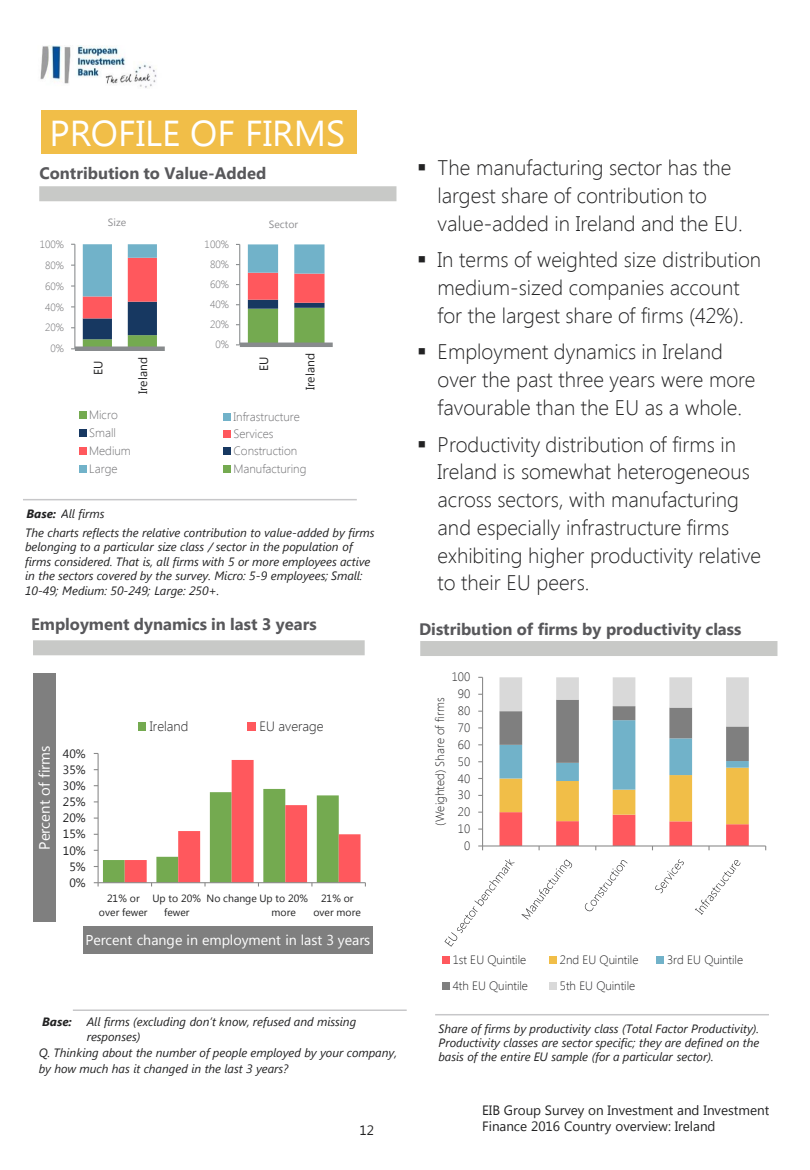
<style>
.page{position:relative;width:810px;height:1170px;background:#fff}
.page>*{position:absolute;margin:0;border:0;box-sizing:border-box;transform-origin:0 0}
.t1{font:36px "Segoe UI";color:#fff}
.t2{font:300 21.15px "Segoe UI";color:#222223}
.t3{font:300 21px/27.8px "Segoe UI";color:#222223}
.t4{font:700 16.5px "Segoe UI";color:#58585b}
.t5{font:15px "Segoe UI";color:#fff}
.t6{font:14.25px "Segoe UI";color:#fff}
.t7{font:13.5px/15.3px "Segoe UI";color:#222223}
.t8{font:300 13.5px "Segoe UI";color:#222223}
.t9{font:12.15px "Segoe UI";color:#222223}
.t10{font:italic 12px/14.4px "Segoe UI";letter-spacing:-.005em;color:#222223}
.t11{font:300 12px "Segoe UI";color:#222223}
.t12{font:300 12px "Segoe UI";color:#6e6e71}
.t13{font:12px "Segoe UI";color:#222223}
.t14{font:italic 700 12px "Segoe UI";color:#222223}
.t15{font:10.5px "Segoe UI";color:#222223}
.t16{font:300 10.5px "Segoe UI";color:#6e6e71}
.t17{font:10.5px "Segoe UI";color:#8f8f92}
.s1{font-weight:700}
</style>
<div class="page">
<img style="left:40px;top:46px;width:117px;height:42px">
<div style="left:41px;top:111px;width:316px;height:43px;background:#f1be48"></div>
<div style="left:33px;top:640px;width:332px;height:15px;background:#c8c9c7"></div>
<div style="left:34px;top:673px;width:22px;height:248px;background:#7f7f7f"></div>
<div style="left:83px;top:927px;width:290px;height:27px;background:#7f7f7f"></div>
<hr style="left:73px;top:1010px;width:334px;height:1px;background:#c7c7c9">
<div style="left:420px;top:641px;width:357px;height:15px;background:#c8c9c7"></div>
<hr style="left:435px;top:1014px;width:334px;height:1px;background:#c7c7c9">
<div style="left:39px;top:186px;width:357px;height:15px;background:#c8c9c7"></div>
<hr style="left:23px;top:499px;width:334px;height:1px;background:#c7c7c9">
<svg style="left:83px;top:244px;width:74px;height:102px"></svg>
<hr style="left:74px;top:244px;width:1px;height:105px;background:#888b8d">
<div style="left:75px;top:346px;width:90px;height:5px;background:#888b8d"></div>
<div style="left:79px;top:412px;width:7px;height:7px;background:#74aa50"></div>
<div style="left:79px;top:430px;width:7px;height:7px;background:#173861"></div>
<div style="left:79px;top:447px;width:7px;height:8px;background:#ff585d"></div>
<div style="left:79px;top:465px;width:7px;height:7px;background:#71b2c9"></div>
<svg style="left:248px;top:244px;width:77px;height:99px"></svg>
<hr style="left:239px;top:244px;width:1px;height:101px;background:#888b8d">
<hr style="left:240px;top:343px;width:93px;height:4px;background:#888b8d">
<div style="left:223px;top:413px;width:7px;height:7px;background:#71b2c9"></div>
<div style="left:223px;top:431px;width:7px;height:7px;background:#ff585d"></div>
<div style="left:223px;top:448px;width:7px;height:7px;background:#173861"></div>
<div style="left:223px;top:465px;width:7px;height:7px;background:#74aa50"></div>
<hr style="left:98px;top:753px;width:1px;height:130px;background:#898989">
<svg style="left:94px;top:760px;width:272px;height:126px"></svg>
<div style="left:138px;top:722px;width:8px;height:8px;background:#74aa50"></div>
<div style="left:248px;top:722px;width:8px;height:8px;background:#ff585d"></div>
<hr style="left:482px;top:677px;width:1px;height:169px;background:#898989">
<hr style="left:483px;top:845px;width:283px;height:2px;background:#898989">
<svg style="left:478px;top:845px;width:5px;height:5px"></svg>
<svg style="left:500px;top:677px;width:249px;height:173px"></svg>
<svg style="left:444px;top:859px;width:71px;height:88px"></svg>
<svg style="left:521px;top:859px;width:51px;height:61px"></svg>
<svg style="left:585px;top:860px;width:43px;height:51px"></svg>
<svg style="left:655px;top:859px;width:29px;height:34px"></svg>
<svg style="left:695px;top:860px;width:45px;height:55px"></svg>
<div style="left:442px;top:956px;width:8px;height:8px;background:#ff585d"></div>
<div style="left:550px;top:956px;width:7px;height:8px;background:#f1be48"></div>
<div style="left:657px;top:956px;width:7px;height:8px;background:#71b2c9"></div>
<div style="left:442px;top:982px;width:8px;height:7px;background:#7f7f7f"></div>
<div style="left:550px;top:982px;width:7px;height:7px;background:#d9d9d9"></div>
<p class="t1" style="left:50px;top:107px;width:297px">PROFILE OF FIRMS</p>
<p class="t4" style="left:40px;top:161px;width:228px">Contribution to Value-Added</p>
<p class="t17" style="left:108px;top:214px;width:20px">Size</p>
<p class="t17" style="left:269px;top:216px;width:31px">Sector</p>
<p class="t16" style="left:40px;top:236px;width:26px">100%</p>
<p class="t16" style="left:205px;top:237px;width:26px">100%</p>
<p class="t16" style="left:45px;top:257px;width:20px">80%</p>
<p class="t16" style="left:210px;top:257px;width:20px">80%</p>
<p class="t16" style="left:45px;top:278px;width:20px">60%</p>
<p class="t16" style="left:210px;top:277px;width:20px">60%</p>
<p class="t16" style="left:45px;top:299px;width:20px">40%</p>
<p class="t16" style="left:210px;top:297px;width:20px">40%</p>
<p class="t16" style="left:45px;top:320px;width:20px">20%</p>
<p class="t16" style="left:210px;top:317px;width:20px">20%</p>
<p class="t16" style="left:51px;top:341px;width:15px">0%</p>
<p class="t13" style="left:89px;top:375px;width:16px;rotate:-90deg">EU</p>
<p class="t13" style="left:134px;top:394px;width:38px;rotate:-90deg">Ireland</p>
<p class="t12" style="left:89px;top:406px;width:30px">Micro</p>
<p class="t12" style="left:89px;top:424px;width:28px">Small</p>
<p class="t12" style="left:89px;top:442px;width:43px">Medium</p>
<p class="t12" style="left:89px;top:460px;width:30px">Large</p>
<p class="t16" style="left:215px;top:337px;width:15px">0%</p>
<p class="t9" style="left:255px;top:371px;width:16px;rotate:-90deg">EU</p>
<p class="t13" style="left:302px;top:390px;width:38px;rotate:-90deg">Ireland</p>
<p class="t12" style="left:234px;top:408px;width:68px">Infrastructure</p>
<p class="t12" style="left:234px;top:425px;width:41px">Services</p>
<p class="t12" style="left:234px;top:442px;width:65px">Construction</p>
<p class="t12" style="left:234px;top:460px;width:74px">Manufacturing</p>
<p class="t10" style="left:27px;top:505px;width:79px"><span class="s1">Base:</span> All firms</p>
<p class="t10" style="left:25px;top:525px;width:351px">The charts reflects the relative contribution to value-added by firms belonging to a particular size class / sector in the population of firms considered. That is, all firms with 5 or more employees active in the sectors covered by the survey. Micro: 5-9 employees; Small:<br>10-49; Medium: 50-249; Large: 250+.</p>
<p class="t4" style="left:31px;top:612px;width:287px">Employment dynamics in last 3 years</p>
<p class="t5" style="left:34px;top:850px;width:106px;rotate:-90deg">Percent of firms</p>
<p class="t13" style="left:63px;top:745px;width:24px">40%</p>
<p class="t13" style="left:63px;top:761px;width:24px">35%</p>
<p class="t13" style="left:63px;top:777px;width:24px">30%</p>
<p class="t13" style="left:63px;top:793px;width:24px">25%</p>
<p class="t13" style="left:63px;top:809px;width:24px">20%</p>
<p class="t13" style="left:63px;top:825px;width:24px">15%</p>
<p class="t13" style="left:63px;top:842px;width:24px">10%</p>
<p class="t13" style="left:69px;top:858px;width:18px">5%</p>
<p class="t13" style="left:69px;top:874px;width:18px">0%</p>
<p class="t8" style="left:150px;top:716px;width:40px">Ireland</p>
<p class="t8" style="left:259px;top:716px;width:66px">EU average</p>
<p class="t15" style="left:206px;top:890px;width:103px">No change Up to 20%</p>
<p class="t15" style="left:272px;top:905px;width:26px">more</p>
<p class="t15" style="left:107px;top:890px;width:34px">21% or</p>
<p class="t15" style="left:99px;top:905px;width:50px">over fewer</p>
<p class="t15" style="left:321px;top:890px;width:34px">21% or</p>
<p class="t15" style="left:313px;top:905px;width:49px">over more</p>
<p class="t15" style="left:152px;top:890px;width:50px">Up to 20%</p>
<p class="t15" style="left:164px;top:905px;width:27px">fewer</p>
<p class="t6" style="left:86px;top:930px;width:286px">Percent change in employment in last 3 years</p>
<p class="t14" style="left:42px;top:1013px;width:31px">Base:</p>
<p class="t10" style="left:87px;top:1014px;width:271px">All firms (excluding don’t know, refused and missing responses)</p>
<p class="t10" style="left:39px;top:1044px;width:360px;line-height:15.9px">Q. Thinking about the number of people employed by your company, by how much has it changed in the last 3 years?</p>
<p class="t7" style="left:360px;top:1122px;width:16px">12</p>
<p class="t3" style="left:438px;top:152px;width:307px;text-indent:-20px">▪ The manufacturing sector has the largest share of contribution to value-added in Ireland and the EU.</p>
<p class="t2" style="left:417px;top:244px;width:345px">▪ In terms of weighted size distribution</p>
<p class="t3" style="left:438px;top:272px;width:308px">medium-sized companies account for the largest share of firms (42%).</p>
<p class="t3" style="left:438px;top:336px;width:319px;text-indent:-20px">▪ Employment dynamics in Ireland over the past three years were more favourable than the EU as a whole.</p>
<p class="t3" style="left:438px;top:429px;width:325px;text-indent:-20px">▪ Productivity distribution of firms in Ireland is somewhat heterogeneous across sectors, with manufacturing and especially infrastructure firms exhibiting higher productivity relative to their EU peers.</p>
<p class="t4" style="left:419px;top:617px;width:324px">Distribution of firms by productivity class</p>
<p class="t11" style="left:452px;top:669px;width:20px">100</p>
<p class="t11" style="left:431px;top:826px;width:129px;rotate:-90deg">(Weighted) Share of firms</p>
<p class="t11" style="left:458px;top:685px;width:14px">90</p>
<p class="t11" style="left:458px;top:702px;width:14px">80</p>
<p class="t11" style="left:458px;top:719px;width:14px">70</p>
<p class="t11" style="left:458px;top:736px;width:14px">60</p>
<p class="t11" style="left:458px;top:753px;width:14px">50</p>
<p class="t11" style="left:458px;top:770px;width:14px">40</p>
<p class="t11" style="left:458px;top:787px;width:14px">30</p>
<p class="t11" style="left:458px;top:803px;width:14px">20</p>
<p class="t11" style="left:458px;top:820px;width:14px">10</p>
<p class="t11" style="left:464px;top:837px;width:8px">0</p>
<p class="t11" style="left:453px;top:951px;width:75px">1st EU Quintile</p>
<p class="t11" style="left:560px;top:951px;width:80px">2nd EU Quintile</p>
<p class="t11" style="left:667px;top:951px;width:78px">3rd EU Quintile</p>
<p class="t11" style="left:453px;top:977px;width:77px">4th EU Quintile</p>
<p class="t11" style="left:560px;top:977px;width:77px">5th EU Quintile</p>
<p class="t10" style="left:438px;top:1020px;width:322px;text-align:justify">Share of firms by productivity class (Total Factor Productivity).<br>Productivity classes are sector specific; they are defined on the basis of the entire EU sample (for a particular sector).</p>
<p class="t7" style="left:482px;top:1102px;width:289px">EIB Group Survey on Investment and Investment<br>Finance 2016 Country overview: Ireland</p>
</div>
